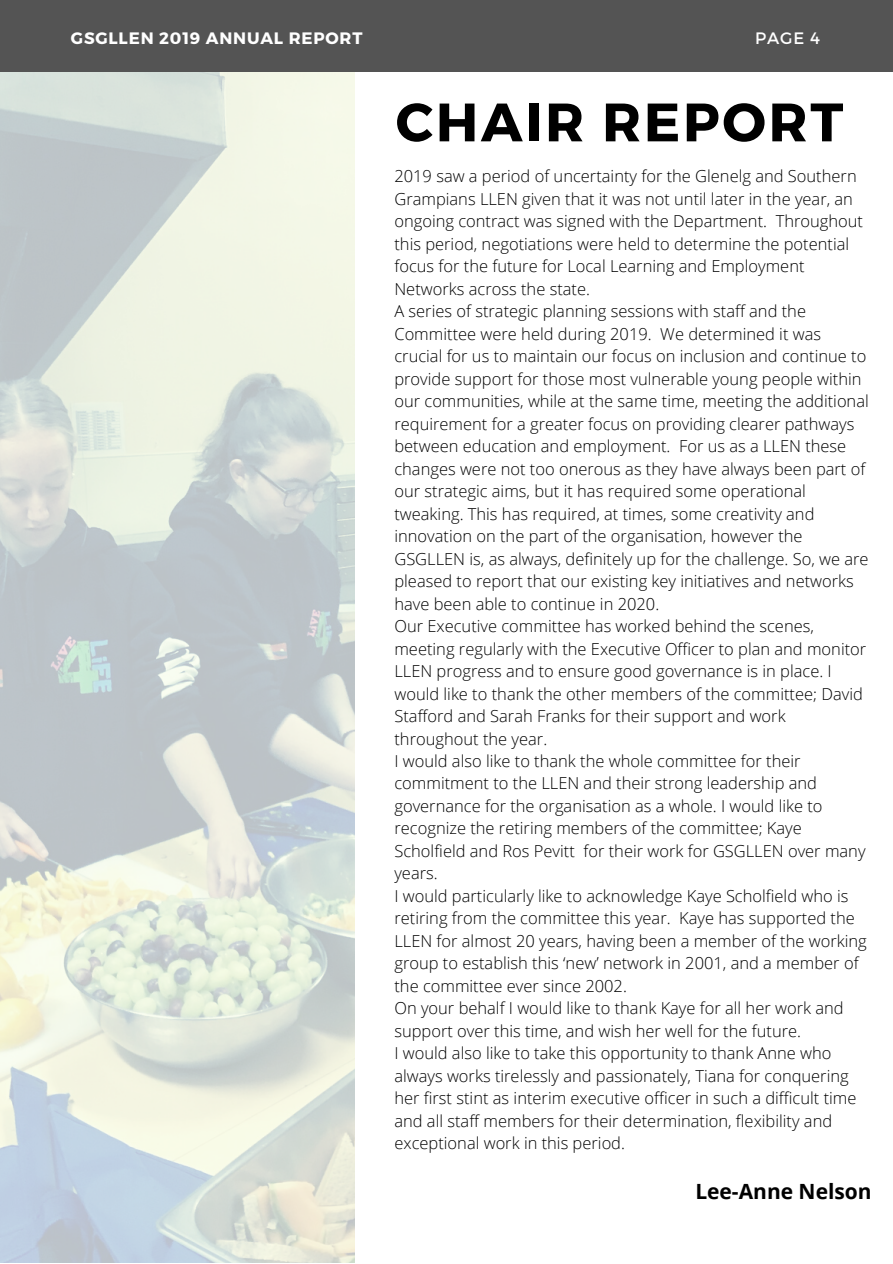
<style>
.page{position:relative;width:893px;height:1264px;background:#fff}
.page>*{position:absolute;margin:0;border:0;box-sizing:border-box;transform-origin:0 0}
.t1{font:700 54px "Montserrat";letter-spacing:.05em;color:#000}
.t2{font:700 21px "Open Sans";color:#000}
.t3{font:300 16.5px/22.5px "Open Sans";color:#000}
.t4{font:700 16.5px "Montserrat";letter-spacing:.05em;color:#fff}
.t5{font:16.5px "Montserrat";color:#fff}
</style>
<div class="page">
<img style="left:0;top:72px;width:354px;height:1190px">
<div style="left:0;top:0;width:892px;height:72px;background:#545454"></div>
<p class="t4" style="left:71px;top:27px;width:293px">GSGLLEN 2019 ANNUAL REPORT</p>
<p class="t5" style="left:755px;top:27px;width:66px">PAGE 4</p>
<p class="t1" style="left:396px;top:87px;width:449px">CHAIR REPORT</p>
<p class="t3" style="left:394px;top:164px;width:470px">2019 saw a period of uncertainty for the Glenelg and Southern Grampians LLEN given that it was not until later in the year, an ongoing contract was signed with the Department. Throughout this period, negotiations were held to determine the potential focus for the future for Local Learning and Employment Networks across the state.</p>
<p class="t3" style="left:394px;top:299px;width:476px">A series of strategic planning sessions with staff and the Committee were held during 2019. We determined it was crucial for us to maintain our focus on inclusion and continue to provide support for those most vulnerable young people within our communities, while at the same time, meeting the additional requirement for a greater focus on providing clearer pathways between education and employment. For us as a LLEN these changes were not too onerous as they have always been part of</p>
<p class="t3" style="left:394px;top:479px;width:475px">our strategic aims, but it has required some operational tweaking. This has required, at times, some creativity and innovation on the part of the organisation, however the GSGLLEN is, as always, definitely up for the challenge. So, we are pleased to report that our existing key initiatives and networks have been able to continue in 2020.</p>
<p class="t3" style="left:394px;top:614px;width:473px">Our Executive committee has worked behind the scenes, meeting regularly with the Executive Officer to plan and monitor LLEN progress and to ensure good governance is in place. I would like to thank the other members of the committee; David Stafford and Sarah Franks for their support and work throughout the year.</p>
<p class="t3" style="left:394px;top:749px;width:472px">I would also like to thank the whole committee for their commitment to the LLEN and their strong leadership and governance for the organisation as a whole. I would like to recognize the retiring members of the committee; Kaye Scholfield and Ros Pevitt for their work for GSGLLEN over many years.</p>
<p class="t3" style="left:394px;top:884px;width:474px">I would particularly like to acknowledge Kaye Scholfield who is retiring from the committee this year. Kaye has supported the LLEN for almost 20 years, having been a member of the working group to establish this ‘new’ network in 2001, and a member of the committee ever since 2002.</p>
<p class="t3" style="left:394px;top:996px;width:450px">On your behalf I would like to thank Kaye for all her work and support over this time, and wish her well for the future.</p>
<p class="t3" style="left:394px;top:1041px;width:463px">I would also like to take this opportunity to thank Anne who always works tirelessly and passionately, Tiana for conquering her first stint as interim executive officer in such a difficult time and all staff members for their determination, flexibility and exceptional work in this period.</p>
<p class="t2" style="left:695px;top:1176px;width:178px">Lee-Anne Nelson</p>
</div>
